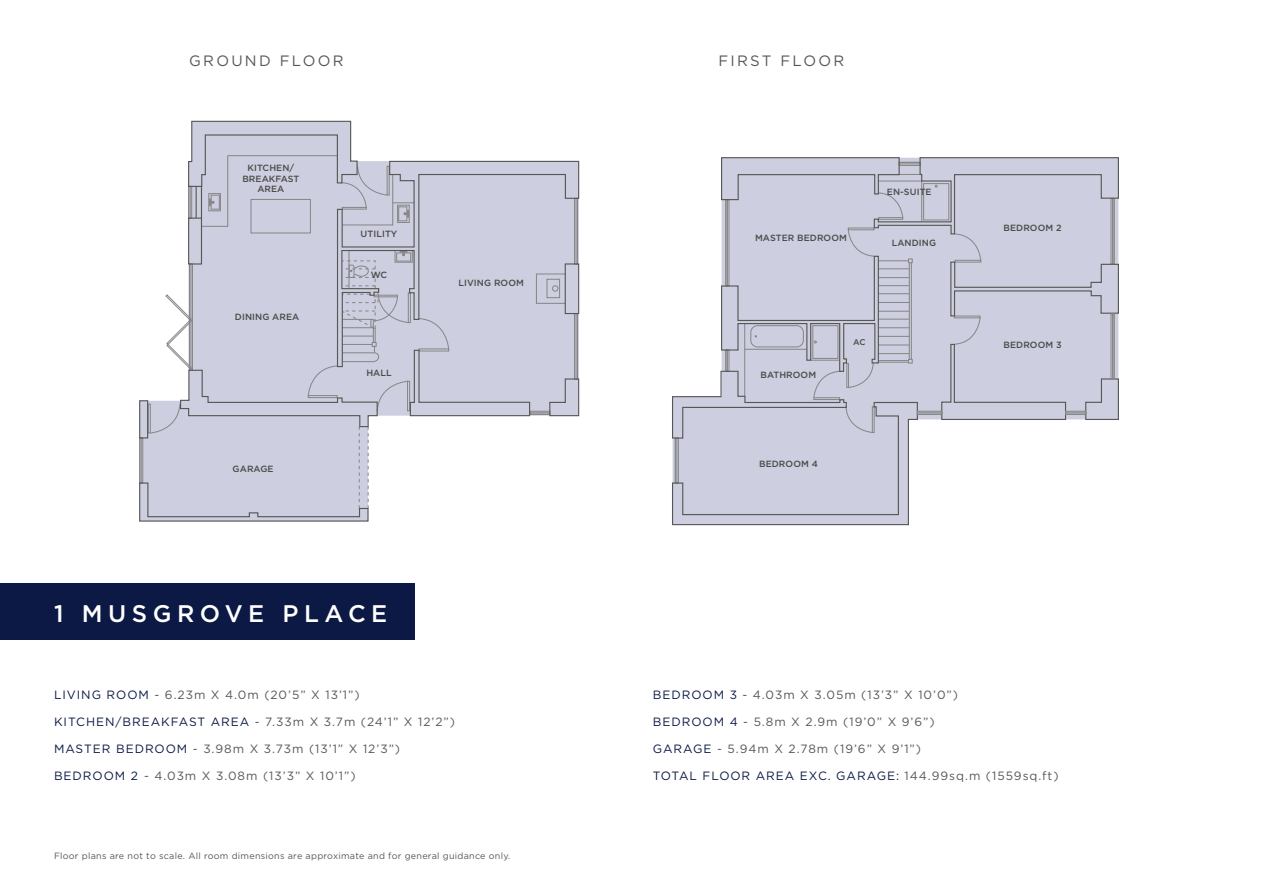
<style>
.page{position:relative;width:1263px;height:893px;background:#fff}
.page>*{position:absolute;margin:0;border:0;box-sizing:border-box;transform-origin:0 0}
.t1{font:500 24px "Gotham";letter-spacing:.23em;color:#fff}
.t2{font:15px "Gotham";letter-spacing:.15em;color:#575756}
.t3{font:12px "Gotham";letter-spacing:.08em;color:#575756}
.t4{font:12px "Gotham";letter-spacing:.08em;color:#0b1944}
.t5{font:500 9px/10.8px "Gotham";letter-spacing:.01em;color:#4a4a49;text-align:center}
.t6{font:9px "Gotham";letter-spacing:.03em;color:#575756}
.t7{font:500 8.4px "Gotham";color:#4a4a49}
.s1{color:#0b1944}
.s2{color:#575756}
</style>
<div class="page">
<div style="left:190px;top:227px;width:146px;height:24px;background:#cdcedf"></div>
<div style="left:251px;top:199px;width:60px;height:34px;border:1px solid #868686"></div>
<svg style="left:188px;top:120px;width:164px;height:107px;background:#c7c8d7"></svg>
<svg style="left:336px;top:160px;width:244px;height:91px;background:#c6c7d6"></svg>
<div style="left:188px;top:218px;width:14px;height:47px;border:1px solid #575756"></div>
<svg style="left:139px;top:251px;width:441px;height:271px"></svg>
<hr style="left:201px;top:186px;width:1px;height:32px;background:#575756">
<svg style="left:672px;top:157px;width:447px;height:369px"></svg>
<div style="left:0;top:583px;width:414px;height:57px;background:#0b1944"></div>
<p class="t2" style="left:189px;top:51px;width:156px">GROUND FLOOR</p>
<p class="t5" style="left:242px;top:162px;width:59px">KITCHEN/<br>BREAKFAST<br>AREA</p>
<p class="t5" style="left:235px;top:311px;width:66px">DINING AREA</p>
<p class="t5" style="left:233px;top:463px;width:42px">GARAGE</p>
<p class="t5" style="left:361px;top:228px;width:38px">UTILITY</p>
<p class="t5" style="left:371px;top:269px;width:18px">WC</p>
<p class="t5" style="left:366px;top:367px;width:27px">HALL</p>
<h1 class="t1" style="left:54px;top:598px;width:335px">1 MUSGROVE PLACE</h1>
<p class="t5" style="left:458px;top:277px;width:67px">LIVING ROOM</p>
<p class="t3" style="left:54px;top:687px;width:307px"><span class="s1">LIVING ROOM</span> - 6.23m X 4.0m (20’5” X 13’1”)</p>
<p class="t3" style="left:54px;top:714px;width:403px"><span class="s1">KITCHEN/BREAKFAST AREA</span> - 7.33m X 3.7m (24’1” X 12’2”)</p>
<p class="t3" style="left:54px;top:741px;width:348px"><span class="s1">MASTER BEDROOM</span> - 3.98m X 3.73m (13’1” X 12’3”)</p>
<p class="t3" style="left:54px;top:768px;width:303px"><span class="s1">BEDROOM 2</span> - 4.03m X 3.08m (13’3” X 10’1”)</p>
<p class="t6" style="left:54px;top:850px;width:458px">Floor plans are not to scale. All room dimensions are approximate and for general guidance only.</p>
<p class="t2" style="left:718px;top:51px;width:128px">FIRST FLOOR</p>
<p class="t5" style="left:755px;top:232px;width:93px">MASTER BEDROOM</p>
<p class="t5" style="left:887px;top:186px;width:46px">EN-SUITE</p>
<p class="t5" style="left:892px;top:238px;width:46px">LANDING</p>
<p class="t5" style="left:760px;top:369px;width:57px">BATHROOM</p>
<p class="t5" style="left:759px;top:459px;width:60px">BEDROOM 4</p>
<p class="t7" style="left:853px;top:337px;width:14px">AC</p>
<p class="t5" style="left:1003px;top:222px;width:60px">BEDROOM 2</p>
<p class="t5" style="left:1003px;top:339px;width:60px">BEDROOM 3</p>
<p class="t3" style="left:653px;top:687px;width:307px"><span class="s1">BEDROOM 3</span> - 4.03m X 3.05m (13’3” X 10’0”)</p>
<p class="t3" style="left:653px;top:714px;width:283px"><span class="s1">BEDROOM 4</span> - 5.8m X 2.9m (19’0” X 9’6”)</p>
<p class="t3" style="left:653px;top:741px;width:270px"><span class="s1">GARAGE</span> - 5.94m X 2.78m (19’6” X 9’1”)</p>
<p class="t4" style="left:653px;top:768px;width:407px">TOTAL FLOOR AREA EXC. GARAGE: <span class="s2">144.99sq.m (1559sq.ft)</span></p>
</div>
